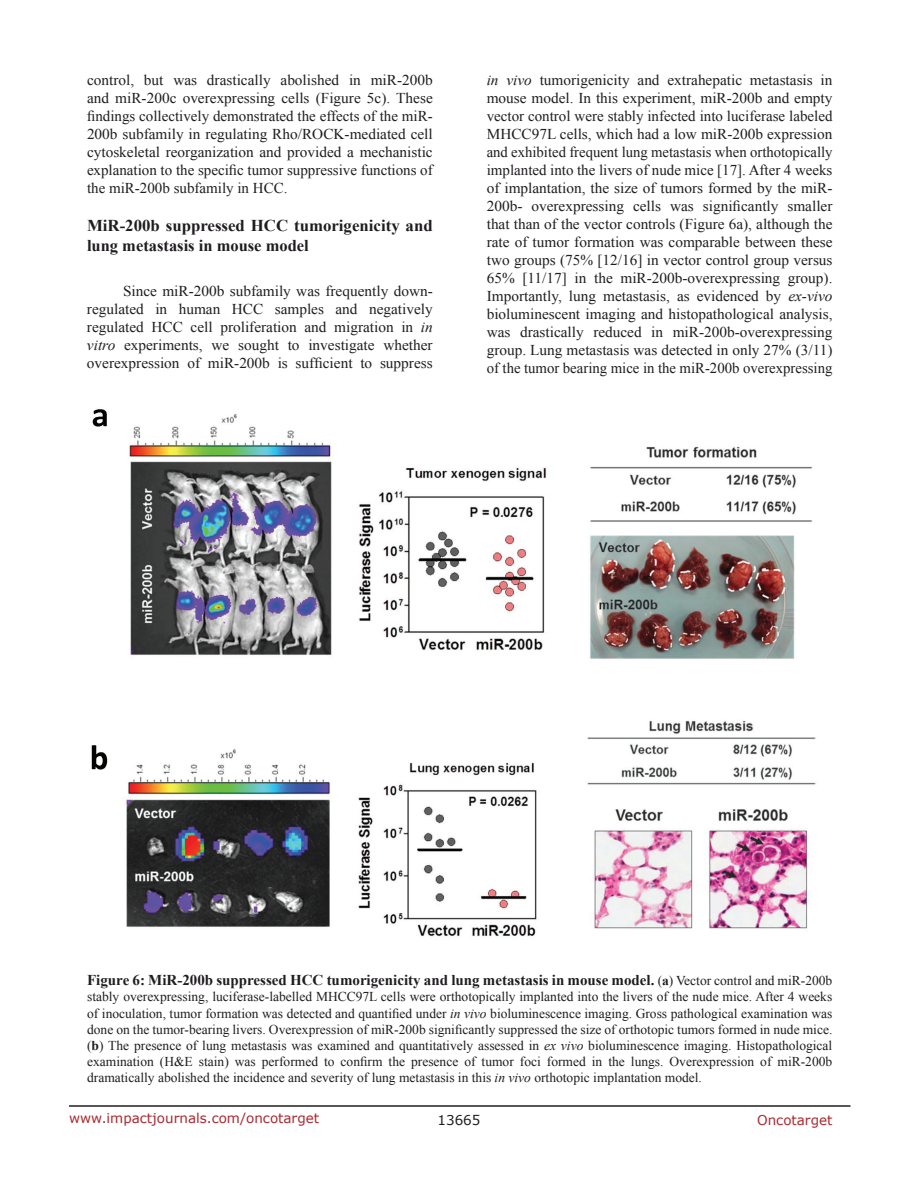
<style>
.page{position:relative;width:918px;height:1188px;background:#fff}
.page>*{position:absolute;margin:0;border:0;box-sizing:border-box;transform-origin:0 0}
.t1{font:700 16.5px/19.8px "Times New Roman";color:#201d20}
.t2{font:15px/18px "Times New Roman";color:#201d20;text-align:justify}
.t3{font:700 15px "Times New Roman";color:#201d20}
.t4{font:13.5px/16.2px "Times New Roman";color:#201d20;text-align:justify}
.t5{font:13.5px "Verdana";color:#ac2830}
.t6{font:13.5px "Verdana";color:#201d20}
.s1{font-style:italic}
.s2{font-weight:400;font-size:13.5px}
.s3{font-size:13.5px}
.s4{font-weight:700}
</style>
<div class="page">
<hr style="left:69px;top:1105px;width:781px;height:2px;background:#231f20">
<img style="left:91px;top:409px;width:725px;height:528px">
<p class="t2" style="left:87px;top:71px;width:347px">control, but was drastically abolished in miR-200b and miR-200c overexpressing cells (Figure 5c). These findings collectively demonstrated the effects of the miR-200b subfamily in regulating Rho/ROCK-mediated cell cytoskeletal reorganization and provided a mechanistic explanation to the specific tumor suppressive functions of the miR-200b subfamily in HCC.</p>
<p class="t1" style="left:87px;top:215px;width:347px">MiR-200b suppressed HCC tumorigenicity and lung metastasis in mouse model</p>
<p class="t2" style="left:87px;top:282px;width:347px;text-indent:36px">Since miR-200b subfamily was frequently down&shy;regulated in human HCC samples and negatively regulated HCC cell proliferation and migration in <span class="s1">in vitro</span> experiments, we sought to investigate whether overexpression of miR-200b is sufficient to suppress</p>
<p class="t2" style="left:487px;top:71px;width:347px"><span class="s1">in vivo</span> tumorigenicity and extrahepatic metastasis in mouse model. In this experiment, miR-200b and empty vector control were stably infected into luciferase labeled MHCC97L cells, which had a low miR-200b expression and exhibited frequent lung metastasis when orthotopically implanted into the livers of nude mice [17]. After 4 weeks of implantation, the size of tumors formed by the miR-200b- overexpressing cells was significantly smaller that than of the vector controls (Figure 6a), although the rate of tumor formation was comparable between these two groups (75% [12/16] in vector control group versus 65% [11/17] in the miR-200b-overexpressing group).<br>Importantly, lung metastasis, as evidenced by <span class="s1">ex-vivo </span>bioluminescent imaging and histopathological analysis, was drastically reduced in miR-200b-overexpressing group. Lung metastasis was detected in only 27% (3/11) of the tumor bearing mice in the miR-200b overexpressing</p>
<p class="t3" style="left:87px;top:970px;width:747px">Figure 6: MiR-200b suppressed HCC tumorigenicity and lung metastasis in mouse model. <span class="s2">(</span><span class="s3">a</span><span class="s2">) Vector control and miR-200b</span></p>
<p class="t4" style="left:87px;top:989px;width:747px">stably overexpressing, luciferase-labelled MHCC97L cells were orthotopically implanted into the livers of the nude mice. After 4 weeks of inoculation, tumor formation was detected and quantified under <span class="s1">in vivo</span> bioluminescence imaging. Gross pathological examination was done on the tumor-bearing livers. Overexpression of miR-200b significantly suppressed the size of orthotopic tumors formed in nude mice. (<span class="s4">b</span>) The presence of lung metastasis was examined and quantitatively assessed in <span class="s1">ex vivo</span> bioluminescence imaging. Histopathological examination (H&amp;E stain) was performed to confirm the presence of tumor foci formed in the lungs. Overexpression of miR-200b dramatically abolished the incidence and severity of lung metastasis in this <span class="s1">in vivo</span> orthotopic implantation model.</p>
<p class="t5" style="left:69px;top:1109px;width:252px">www.impactjournals.com/oncotarget</p>
<p class="t6" style="left:438px;top:1111px;width:44px">13665</p>
<p class="t5" style="left:757px;top:1111px;width:77px">Oncotarget</p>
</div>
